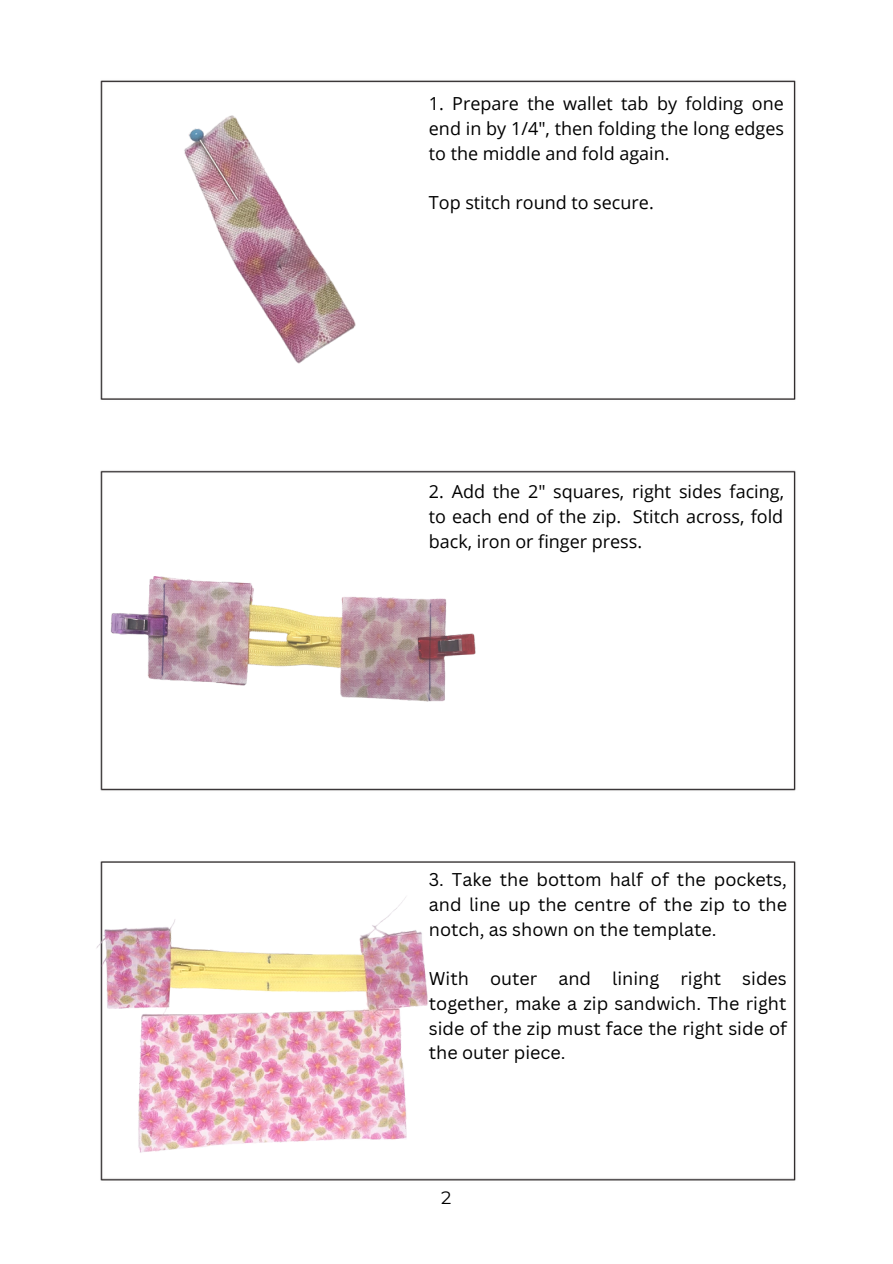
<style>
.page{position:relative;width:893px;height:1264px;background:#fff}
.page>*{position:absolute;margin:0;border:0;box-sizing:border-box;transform-origin:0 0}
.t1{font:18px/24.8px "Open Sans";color:#000;text-align:justify}
.t2{font:18px/24.8px "Canva Sans";color:#000;text-align:justify}
.t3{font:18px "Montserrat";color:#000}
</style>
<div class="page">
<img style="left:100px;top:80px;width:696px;height:1101px">
<img style="left:106px;top:82px;width:304px;height:308px">
<img style="left:106px;top:457px;width:378px;height:379px">
<img style="left:96px;top:819px;width:384px;height:362px">
<p class="t1" style="left:429px;top:91px;width:356px">1. Prepare the wallet tab by folding one end in by 1/4", then folding the long edges to the middle and fold again.</p>
<p class="t1" style="left:429px;top:190px;width:226px">Top stitch round to secure.</p>
<p class="t1" style="left:429px;top:479px;width:356px">2. Add the 2" squares, right sides facing, to each end of the zip. Stitch across, fold back, iron or finger press.</p>
<p class="t2" style="left:429px;top:866px;width:360px">3. Take the bottom half of the pockets, and line up the centre of the zip to the notch, as shown on the template.</p>
<p class="t2" style="left:429px;top:965px;width:360px">With outer and lining right sides together, make a zip sandwich. The right side of the zip must face the right side of the outer piece.</p>
<p class="t3" style="left:441px;top:1186px;width:12px">2</p>
</div>
